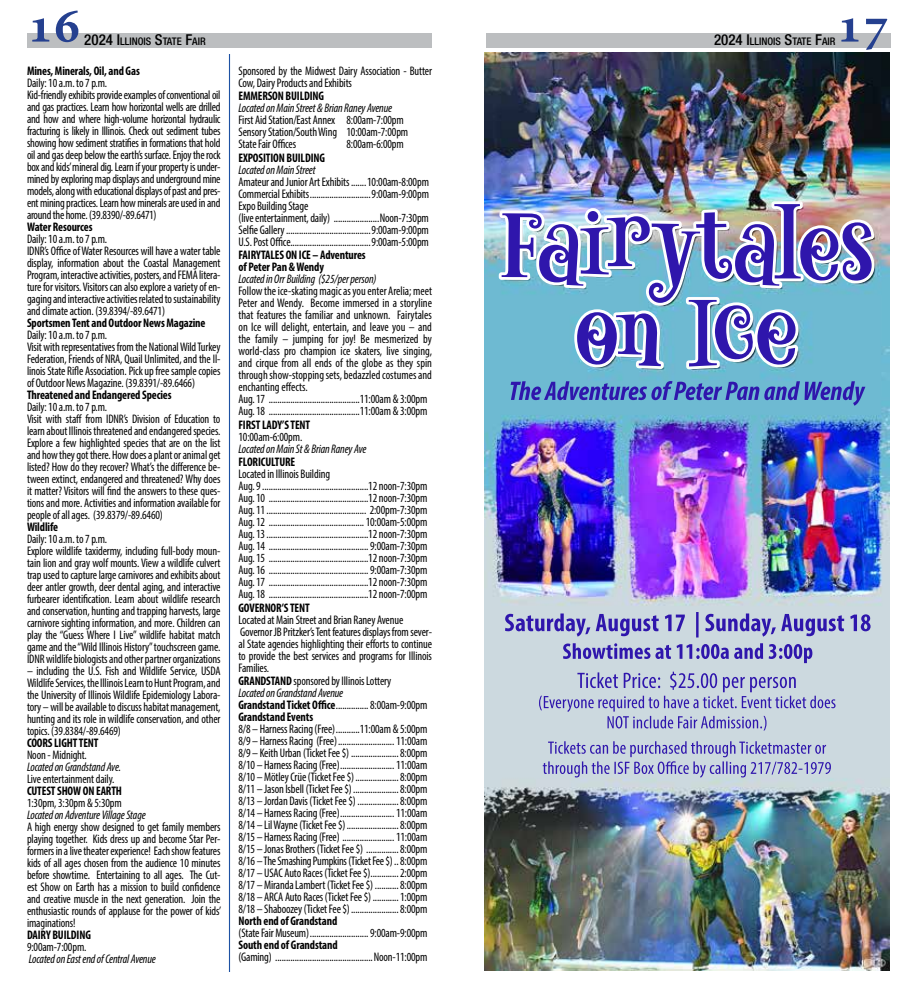
<style>
.page{position:relative;width:918px;height:999px;background:#fff}
.page>*{position:absolute;margin:0;border:0;box-sizing:border-box;transform-origin:0 0}
.t1{font:700 51px "Minion Pro";color:#25408f}
.t2{font:condensed 12.45px/12px "Myriad Pro";letter-spacing:-.01em;color:#000;scale:.95 1}
.t3{font:700 condensed 12.45px/12px "Myriad Pro";letter-spacing:-.01em;color:#000;scale:.95 1}
.t4{font:italic condensed 12.45px "Myriad Pro";letter-spacing:-.01em;color:#000;scale:.95 1}
.t5{font:500 condensed 10.5px "Helvetica Neue LT Std";color:#000}
.s1{font-size:15px}
.s2{font-weight:700}
.s3{font-style:italic}
</style>
<div class="page">
<div style="left:27px;top:33px;width:405px;height:15px;background:#bcbec0"></div>
<div style="left:486px;top:33px;width:405px;height:15px;background:#bcbec0"></div>
<img style="left:484px;top:53px;width:406px;height:918px">
<img style="left:604px;top:201px;width:177px;height:72px">
<hr style="left:229px;top:54px;width:1px;height:918px;background:#1d51a3">
<h1 class="t1" style="left:27px;top:-11px;width:55px">16</h1>
<h1 class="t1" style="left:836px;top:-11px;width:55px">17</h1>
<p class="t5" style="left:84px;top:35px;width:123px"><span class="s1">2024 I</span>LLINOIS <span class="s1">S</span>TATE <span class="s1">F</span>AIR</p>
<p class="t5" style="left:714px;top:35px;width:123px"><span class="s1">2024 I</span>LLINOIS <span class="s1">S</span>TATE <span class="s1">F</span>AIR</p>
<p class="t3" style="left:27px;top:64px;width:120px">Mines, Minerals, Oil, and Gas</p>
<p class="t2" style="left:27px;top:76px;width:205px">Daily: 10 a.m. to 7 p.m.<br>Kid-friendly exhibits provide examples of conventional oil and gas practices. Learn how horizontal wells are drilled and how and where high-volume horizontal hydraulic fracturing is likely in Illinois. Check out sediment tubes showing how sediment stratifies in formations that hold oil and gas deep below the earth’s surface. Enjoy the rock box and kids’ mineral dig. Learn if your property is under&shy;mined by exploring map displays and underground mine models, along with educational displays of past and pres&shy;ent mining practices. Learn how minerals are used in and around the home. (39.8390/-89.6471)</p>
<p class="t3" style="left:27px;top:220px;width:71px">Water Resources</p>
<p class="t2" style="left:27px;top:232px;width:205px">Daily: 10 a.m. to 7 p.m.<br>IDNR’s Office of Water Resources will have a water table display, information about the Coastal Management Program, interactive activities, posters, and FEMA litera&shy;ture for visitors. Visitors can also explore a variety of en&shy;gaging and interactive activities related to sustainability and climate action. (39.8394/-89.6471)</p>
<p class="t3" style="left:27px;top:316px;width:189px">Sportsmen Tent and Outdoor News Magazine</p>
<p class="t2" style="left:27px;top:328px;width:205px">Daily: 10 a.m. to 7 p.m.<br>Visit with representatives from the National Wild Turkey Federation, Friends of NRA, Quail Unlimited, and the Il&shy;linois State Rifle Association. Pick up free sample copies of Outdoor News Magazine. (39.8391/-89.6466)</p>
<p class="t3" style="left:27px;top:388px;width:154px">Threatened and Endangered Species</p>
<p class="t2" style="left:27px;top:400px;width:205px">Daily: 10 a.m. to 7 p.m.<br>Visit with staff from IDNR’s Division of Education to learn about Illinois threatened and endangered species.<br>Explore a few highlighted species that are on the list and how they got there. How does a plant or animal get listed? How do they recover? What’s the difference be&shy;tween extinct, endangered and threatened? Why does it matter? Visitors will find the answers to these ques&shy;tions and more. Activities and information available for people of all ages. (39.8379/-89.6460)</p>
<p class="t3" style="left:27px;top:520px;width:34px">Wildlife</p>
<p class="t2" style="left:27px;top:532px;width:205px">Daily: 10 a.m. to 7 p.m.<br>Explore wildlife taxidermy, including full-body moun&shy;tain lion and gray wolf mounts. View a wildlife culvert trap used to capture large carnivores and exhibits about deer antler growth, deer dental aging, and interactive furbearer identification. Learn about wildlife research and conservation, hunting and trapping harvests, large carnivore sighting information, and more. Children can play the “Guess Where I Live” wildlife habitat match game and the “Wild Illinois History” touchscreen game.<br>IDNR wildlife biologists and other partner organizations</p>
<p class="t2" style="left:27px;top:664px;width:205px;text-align:justify">– including the U.S. Fish and Wildlife Service, USDA Wildlife Services, the Illinois Learn to Hunt Program, and the University of Illinois Wildlife Epidemiology Labora&shy;tory – will be available to discuss habitat management, hunting and its role in wildlife conservation, and other topics. (39.8384/-89.6469)</p>
<p class="t3" style="left:27px;top:736px;width:77px">COORS LIGHT TENT</p>
<p class="t2" style="left:27px;top:748px;width:65px">Noon - Midnight.</p>
<p class="t4" style="left:27px;top:759px;width:100px">Located on Grandstand Ave.</p>
<p class="t2" style="left:27px;top:772px;width:94px">Live entertainment daily.</p>
<p class="t3" style="left:27px;top:784px;width:101px">CUTEST SHOW ON EARTH</p>
<p class="t2" style="left:27px;top:796px;width:101px">1:30pm, 3:30pm &amp; 5:30pm</p>
<p class="t4" style="left:27px;top:807px;width:126px">Located on Adventure Village Stage</p>
<p class="t2" style="left:27px;top:820px;width:206px;text-align:justify">A high energy show designed to get family members playing together. Kids dress up and become Star Per&shy;formers in a live theater experience! Each show features kids of all ages chosen from the audience 10 minutes before showtime. Entertaining to all ages. The Cut&shy;est Show on Earth has a mission to build confidence and creative muscle in the next generation. Join the enthusiastic rounds of applause for the power of kids’ imaginations!</p>
<p class="t3" style="left:27px;top:928px;width:69px">DAIRY BUILDING</p>
<p class="t2" style="left:27px;top:940px;width:64px">9:00am-7:00pm.</p>
<p class="t4" style="left:29px;top:951px;width:135px">Located on East end of Central Avenue</p>
<p class="t2" style="left:238px;top:64px;width:205px">Sponsored by the Midwest Dairy Association - Butter<br>Cow, Dairy Products and Exhibits</p>
<p class="t3" style="left:238px;top:90px;width:92px">EMMERSON BUILDING</p>
<p class="t4" style="left:238px;top:101px;width:163px">Located on Main Street &amp; Brian Raney Avenue</p>
<p class="t2" style="left:238px;top:114px;width:180px">First Aid Station/East Annex 8:00am-7:00pm<br>Sensory Station/South Wing 10:00am-7:00pm<br>State Fair Offices</p>
<p class="t2" style="left:346px;top:138px;width:62px">8:00am-6:00pm</p>
<p class="t3" style="left:238px;top:151px;width:93px">EXPOSITION BUILDING</p>
<p class="t4" style="left:238px;top:162px;width:83px">Located on Main Street</p>
<p class="t2" style="left:238px;top:175px;width:202px">Amateur and Junior Art Exhibits.......10:00am-8:00pm Commercial Exhibits............................9:00am-9:00pm Expo Building Stage<br>(live entertainment, daily) .....................Noon-7:30pm Selfie Gallery .......................................9:00am-9:00pm U.S. Post Office.....................................9:00am-5:00pm</p>
<p class="t3" style="left:238px;top:249px;width:135px">FAIRYTALES ON ICE – Adventures of Peter Pan &amp; Wendy</p>
<p class="t4" style="left:238px;top:272px;width:147px">Located in Orr Building ($25/per person)</p>
<p class="t2" style="left:238px;top:285px;width:205px">Follow the ice-skating magic as you enter Arelia; meet Peter and Wendy. Become immersed in a storyline that features the familiar and unknown. Fairytales on Ice will delight, entertain, and leave you – and the family – jumping for joy! Be mesmerized by world-class pro champion ice skaters, live singing, and cirque from all ends of the globe as they spin through show-stopping sets, bedazzled costumes and enchanting effects.<br>Aug. 17 ..........................................11:00am &amp; 3:00pm Aug. 18 ..........................................11:00am &amp; 3:00pm</p>
<p class="t3" style="left:238px;top:418px;width:77px">FIRST LADY’S TENT</p>
<p class="t2" style="left:238px;top:430px;width:69px">10:00am-6:00pm.</p>
<p class="t4" style="left:238px;top:441px;width:136px">Located on Main St &amp; Brian Raney Ave</p>
<p class="t3" style="left:238px;top:456px;width:61px">FLORICULTURE</p>
<p class="t2" style="left:238px;top:468px;width:200px">Located in Illinois Building<br>Aug. 9 .................................................12 noon-7:30pm Aug. 10 ..............................................12 noon-7:30pm Aug. 11.............................................. 2:00pm-7:30pm Aug. 12 ............................................10:00am-5:00pm Aug. 13...............................................12 noon-7:30pm Aug. 14 ..............................................9:00am-7:30pm Aug. 15 ..............................................12 noon-7:30pm Aug. 16 ..............................................9:00am-7:30pm Aug. 17 ..............................................12 noon-7:30pm Aug. 18 ..............................................12 noon-7:00pm</p>
<p class="t3" style="left:238px;top:601px;width:77px">GOVERNOR’S TENT</p>
<p class="t2" style="left:238px;top:613px;width:205px">Located at Main Street and Brian Raney Avenue Governor JB Pritzker’s Tent features displays from sever&shy;al State agencies highlighting their efforts to continue to provide the best services and programs for Illinois Families.</p>
<p class="t2" style="left:238px;top:675px;width:200px"><span class="s2">GRANDSTAND</span> sponsored by Illinois Lottery<br><span class="s3">Located on Grandstand Avenue<br></span><span class="s2">Grandstand Ticket Office</span>...............8:00am-9:00pm <span class="s2">Grandstand Events</span></p>
<p class="t2" style="left:238px;top:723px;width:200px;text-align:justify">8/8 – Harness Racing (Free)...........11:00am &amp; 5:00pm 8/9 – Harness Racing (Free)..........................11:00am 8/9 – Keith Urban (Ticket Fee $) ......................8:00pm 8/10 – Harness Racing (Free).........................11:00am 8/10 – Mötley Crüe (Ticket Fee $)....................8:00pm 8/11 – Jason Isbell (Ticket Fee $).....................8:00pm 8/13 – Jordan Davis (Ticket Fee $) ...................8:00pm 8/14 – Harness Racing (Free).........................11:00am 8/14 – Lil Wayne (Ticket Fee $)........................8:00pm 8/15 – Harness Racing (Free) ........................11:00am 8/15 – Jonas Brothers (Ticket Fee $) ...............8:00pm 8/16 – The Smashing Pumpkins (Ticket Fee $) ..8:00pm 8/17 – USAC Auto Races (Ticket Fee $).............2:00pm 8/17 – Miranda Lambert (Ticket Fee $) ...........8:00pm 8/18 – ARCA Auto Races (Ticket Fee $) ............1:00pm 8/18 – Shaboozey (Ticket Fee $)......................8:00pm</p>
<p class="t3" style="left:238px;top:915px;width:106px">North end of Grandstand</p>
<p class="t2" style="left:238px;top:927px;width:200px">(State Fair Museum)...........................9:00am-9:00pm</p>
<p class="t3" style="left:238px;top:939px;width:106px">South end of Grandstand</p>
<p class="t2" style="left:238px;top:951px;width:200px">(Gaming) .............................................Noon-11:00pm</p>
</div>
